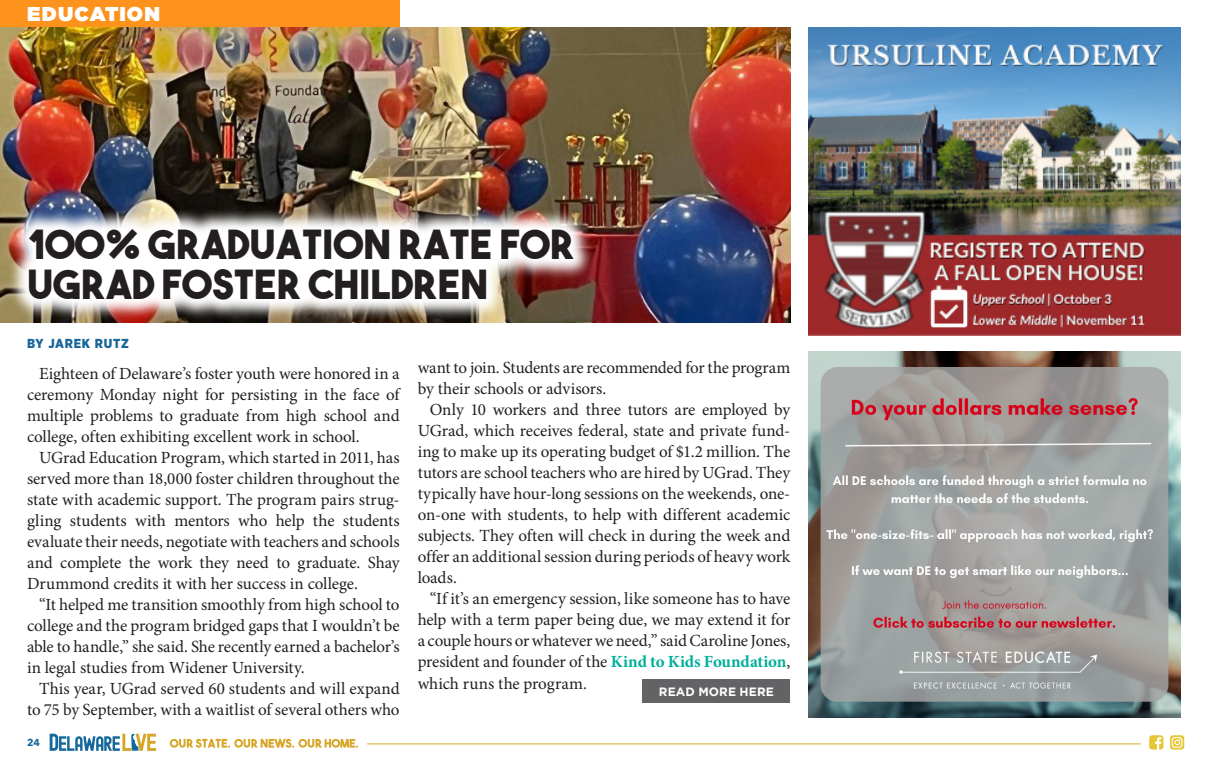
<style>
.page{position:relative;width:1208px;height:769px;background:#fff}
.page>*{position:absolute;margin:0;border:0;box-sizing:border-box;transform-origin:0 0}
.t1{font:40px/40px "The Bold Font";letter-spacing:.01em;color:#231f20}
.t2{font:900 20px "Gotham";letter-spacing:.06em;color:#fff}
.body_copy{font:17px/21px "Minion Pro";letter-spacing:-.01em;color:#231f20;text-align:justify}
.t3{font:900 13px "Gotham Narrow";letter-spacing:.06em;color:#17689a}
.t4{font:700 12px "Gotham";letter-spacing:.01em;color:#fff}
.t5{font:700 10px "Avenir Next";color:#17689a}
.s1{font-weight:700;color:#00af9b}
</style>
<div class="page">
<div style="left:0;top:0;width:399px;height:27px;background:#fd921d"></div>
<svg style="left:50px;top:733px;width:106px;height:17px"></svg>
<svg style="left:170px;top:738px;width:188px;height:9px"></svg>
<hr style="left:367px;top:743px;width:773px;height:1px;background:#d7a628">
<svg style="left:1149px;top:735px;width:14px;height:14px"></svg>
<svg style="left:1170px;top:735px;width:14px;height:14px"></svg>
<img style="left:0;top:27px;width:790px;height:295px">
<img style="left:8px;top:207px;width:586px;height:113px">
<div style="left:642px;top:679px;width:148px;height:23px;background:#636366"></div>
<img style="left:808px;top:351px;width:372px;height:366px">
<img style="left:808px;top:27px;width:372px;height:308px">
<p class="t2" style="left:27px;top:0;width:134px">EDUCATION</p>
<p class="t1" style="left:27px;top:223px;width:549px">100% GRADUATION RATE FOR<br>UGRAD FOSTER CHILDREN</p>
<p class="t3" style="left:27px;top:334px;width:103px">BY JAREK RUTZ</p>
<p class="body_copy" style="left:27px;top:363px;width:374px;text-indent:12px">Eighteen of Delaware’s foster youth were honored in a ceremony Monday night for persisting in the face of multiple problems to graduate from high school and college, often exhibiting excellent work in school.</p>
<p class="body_copy" style="left:27px;top:446px;width:374px;text-indent:12px">UGrad Education Program, which started in 2011, has served more than 18,000 foster children throughout the state with academic support. The program pairs strug&shy;gling students with mentors who help the students evaluate their needs, negotiate with teachers and schools and complete the work they need to graduate. Shay Drummond credits it with her success in college.</p>
<p class="body_copy" style="left:27px;top:593px;width:374px;text-indent:12px">“It helped me transition smoothly from high school to college and the program bridged gaps that I wouldn’t be able to handle,” she said. She recently earned a bachelor’s in legal studies from Widener University.</p>
<p class="body_copy" style="left:27px;top:677px;width:374px;text-align:right">This year, UGrad served 60 students and will expand to 75 by September, with a waitlist of several others who</p>
<p class="t4" style="left:659px;top:684px;width:116px">READ MORE HERE</p>
<p class="body_copy" style="left:417px;top:357px;width:374px">want to join. Students are recommended for the program by their schools or advisors.</p>
<p class="body_copy" style="left:417px;top:399px;width:374px;text-indent:12px">Only 10 workers and three tutors are employed by UGrad, which receives federal, state and private fund&shy;ing to make up its operating budget of $1.2 million. The tutors are school teachers who are hired by UGrad. They typically have hour-long sessions on the weekends, one&shy;on-one with students, to help with different academic subjects. They often will check in during the week and offer an additional session during periods of heavy work loads.</p>
<p class="body_copy" style="left:417px;top:588px;width:374px;text-indent:12px">“If it’s an emergency session, like someone has to have help with a term paper being due, we may extend it for a couple hours or whatever we need,” said Caroline Jones, president and founder of the <span class="s1">Kind to Kids Foundation</span>, which runs the program.</p>
<p class="t5" style="left:27px;top:733px;width:14px">24</p>
</div>
